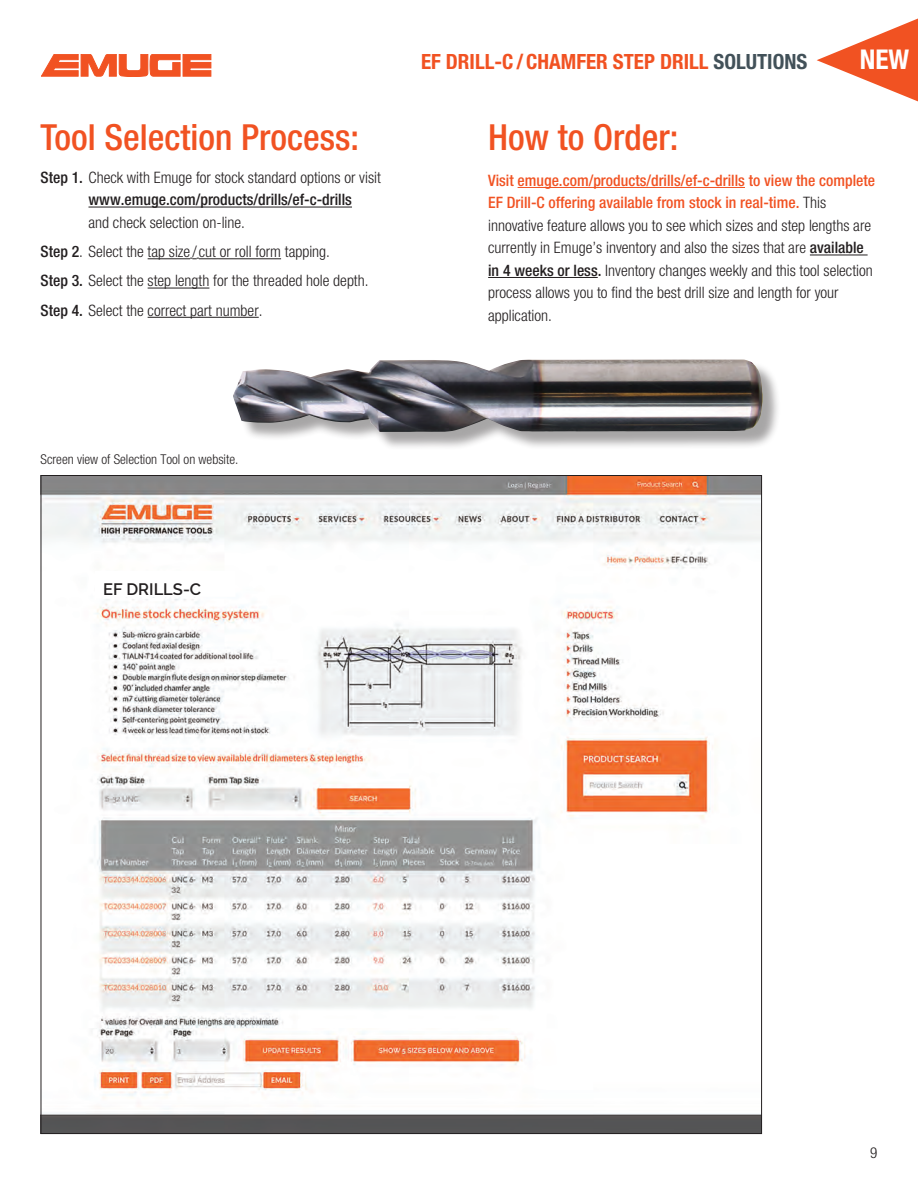
<style>
.page{position:relative;width:918px;height:1188px;background:#fff}
.page>*{position:absolute;margin:0;border:0;box-sizing:border-box;transform-origin:0 0}
.t1{font:500 condensed 36px "Helvetica Neue LT Pro";color:#f15222}
.t2{font:700 condensed 27.3px "Helvetica Neue LT Pro";color:#fff}
.t3{font:700 condensed 21px "Helvetica Neue LT Pro";color:#f15222}
.t4{font:600 16.5px "Raleway";color:#231f20}
.t5{font:300 condensed 15.75px/22.5px "Helvetica Neue LT Pro";color:#231f20}
.t6{font:500 condensed 15.75px/22.5px "Helvetica Neue LT Pro";color:#231f20}
.t7{font:300 condensed 15px "Helvetica Neue LT Pro";color:#231f20}
.t8{font:300 condensed 13.5px "Helvetica Neue LT Pro";color:#231f20}
.s1{font-weight:300}
.s2{font-weight:500}
.s3{color:#425159}
.s4{font-weight:500;color:#f15222}
</style>
<div class="page">
<svg style="left:41px;top:54px;width:170px;height:22px"></svg>
<hr style="left:88px;top:207px;width:264px;height:1px;background:#231f20">
<hr style="left:148px;top:258px;width:42px;height:1px;background:#231f20">
<hr style="left:199px;top:258px;width:82px;height:1px;background:#231f20">
<hr style="left:148px;top:288px;width:61px;height:1px;background:#231f20">
<hr style="left:148px;top:317px;width:111px;height:1px;background:#231f20">
<hr style="left:518px;top:187px;width:227px;height:1px;background:#f15222">
<hr style="left:810px;top:255px;width:58px;height:1px;background:#231f20">
<hr style="left:488px;top:277px;width:110px;height:1px;background:#231f20">
<div style="left:236px;top:362px;width:545px;height:88px;background:#231f20;opacity:.4"></div>
<img style="left:233px;top:360px;width:530px;height:73px">
<img style="left:43px;top:477px;width:717px;height:655px">
<svg style="left:817px;top:19px;width:101px;height:82px"></svg>
<div style="left:96px;top:572px;width:139px;height:24px;background:#fff"></div>
<h1 class="t1" style="left:40px;top:116px;width:320px">Tool Selection Process:</h1>
<p class="t6" style="left:89px;top:166px;width:294px;text-indent:-48px">Step 1. <span class="s1">Check with Emuge for stock standard options or visit </span>www.emuge.com/products/drills/ef-c-drills</p>
<p class="t5" style="left:40px;top:208px;width:330px;line-height:29.2px;text-indent:48px">and check selection on-line.<br><span class="s2">Step 2</span>. Select the tap size / cut or roll form tapping.<br><span class="s2">Step 3.</span> Select the step length for the threaded hole depth.<br><span class="s2">Step 4.</span> Select the correct part number.</p>
<h3 class="t3" style="left:421px;top:49px;width:388px">EF DRILL-C / CHAMFER STEP DRILL <span class="s3">SOLUTIONS</span></h3>
<h2 class="t2" style="left:860px;top:44px;width:51px">NEW</h2>
<h1 class="t1" style="left:488px;top:116px;width:192px">How to Order:</h1>
<p class="t5" style="left:488px;top:169px;width:389px"><span class="s4">Visit emuge.com/products/drills/ef-c-drills to view the complete EF Drill-C offering available from stock in real-time.</span> This innovative feature allows you to see which sizes and step lengths are currently in Emuge’s inventory and also the sizes that are <span class="s2">available in 4 weeks or less.</span> Inventory changes weekly and this tool selection process allows you to find the best drill size and length for your application.</p>
<p class="t8" style="left:41px;top:452px;width:199px">Screen view of Selection Tool on website.</p>
<p class="t4" style="left:103px;top:579px;width:100px">EF DRILLS-C</p>
<p class="t7" style="left:870px;top:1144px;width:9px">9</p>
</div>
